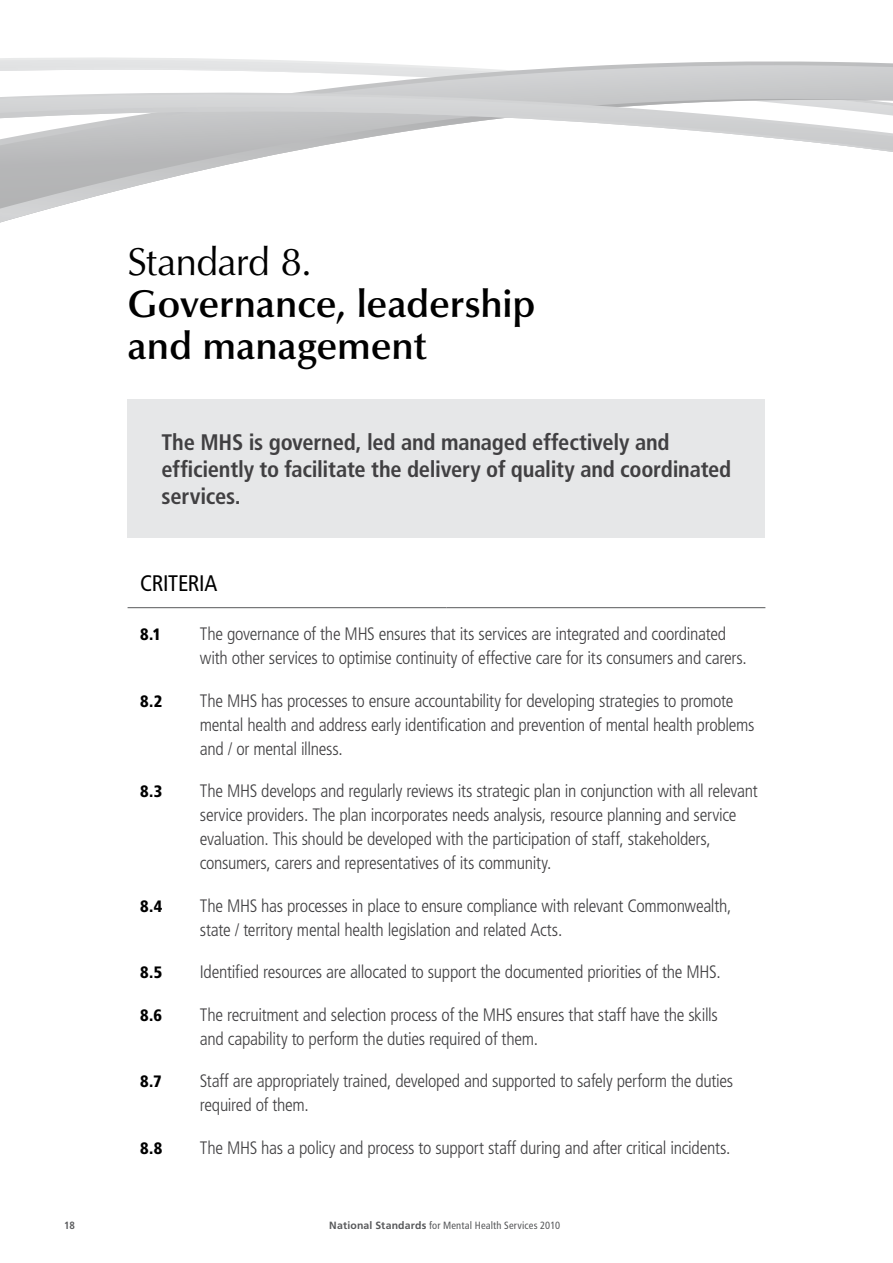
<style>
.page{position:relative;width:893px;height:1263px;background:#fff}
.page>*{position:absolute;margin:0;border:0;box-sizing:border-box;transform-origin:0 0}
.t1{font:600 39px/42px "Optima";letter-spacing:-.005em;color:#000}
.t2{font:39px "Optima";letter-spacing:-.02em;color:#000}
.t3{font:700 condensed 22.5px/27px "Frutiger LT Std";letter-spacing:-.01em;color:#414042}
.t4{font:condensed 22.5px "Frutiger LT Std";letter-spacing:-.015em;color:#000}
.t5{font:300 condensed 18px/24px "Frutiger LT Std";letter-spacing:-.015em;color:#414042}
.t6{font:900 condensed 16.5px "Frutiger LT Std";color:#000}
.t7{font:condensed 10.5px "Frutiger LT Std";letter-spacing:.015em;color:#58595b}
.t8{font:700 condensed 10.5px "Frutiger LT Std";color:#58595b}
.s1{font-weight:700;font-stretch:normal}
</style>
<div class="page">
<svg style="left:0;top:187px;width:132px;height:12px"></svg>
<svg style="left:0;top:57px;width:755px;height:130px"></svg>
<svg style="left:755px;top:61px;width:138px;height:91px"></svg>
<div style="left:128px;top:399px;width:637px;height:139px;background:#e6e7e8"></div>
<hr style="left:128px;top:607px;width:318px;height:1px;background:#58595b">
<hr style="left:446px;top:607px;width:319px;height:1px;background:#58595b">
<h1 class="t2" style="left:128px;top:239px;width:186px">Standard 8.</h1>
<h1 class="t1" style="left:128px;top:283px;width:409px">Governance, leadership and management</h1>
<p class="t3" style="left:162px;top:429px;width:571px">The MHS is governed, led and managed effectively and efficiently to facilitate the delivery of quality and coordinated services.</p>
<p class="t4" style="left:140px;top:570px;width:76px">Criteria</p>
<p class="t6" style="left:140px;top:624px;width:22px">8.1</p>
<p class="t5" style="left:200px;top:622px;width:548px">The governance of the MHS ensures that its services are integrated and coordinated with other services to optimise continuity of effective care for its consumers and carers.</p>
<p class="t6" style="left:140px;top:691px;width:23px">8.2</p>
<p class="t5" style="left:200px;top:689px;width:556px">The MHS has processes to ensure accountability for developing strategies to promote mental health and address early identification and prevention of mental health problems and / or mental illness.</p>
<p class="t6" style="left:140px;top:781px;width:24px">8.3</p>
<p class="t5" style="left:200px;top:779px;width:559px">The MHS develops and regularly reviews its strategic plan in conjunction with all relevant service providers. The plan incorporates needs analysis, resource planning and service evaluation. This should be developed with the participation of staff, stakeholders, consumers, carers and representatives of its community.</p>
<p class="t6" style="left:140px;top:896px;width:23px">8.4</p>
<p class="t5" style="left:200px;top:894px;width:533px">The MHS has processes in place to ensure compliance with relevant Commonwealth, state / territory mental health legislation and related Acts.</p>
<p class="t6" style="left:140px;top:962px;width:23px">8.5</p>
<p class="t5" style="left:200px;top:960px;width:522px">Identified resources are allocated to support the documented priorities of the MHS.</p>
<p class="t6" style="left:140px;top:1005px;width:23px">8.6</p>
<p class="t5" style="left:200px;top:1003px;width:519px">The recruitment and selection process of the MHS ensures that staff have the skills and capability to perform the duties required of them.</p>
<p class="t6" style="left:140px;top:1071px;width:23px">8.7</p>
<p class="t5" style="left:200px;top:1069px;width:535px">Staff are appropriately trained, developed and supported to safely perform the duties required of them.</p>
<p class="t6" style="left:140px;top:1138px;width:23px">8.8</p>
<p class="t5" style="left:200px;top:1136px;width:532px">The MHS has a policy and process to support staff during and after critical incidents.</p>
<p class="t8" style="left:64px;top:1219px;width:12px">18</p>
<p class="t7" style="left:329px;top:1219px;width:232px"><span class="s1">National Standards</span> for Mental Health Services 2010</p>
</div>
